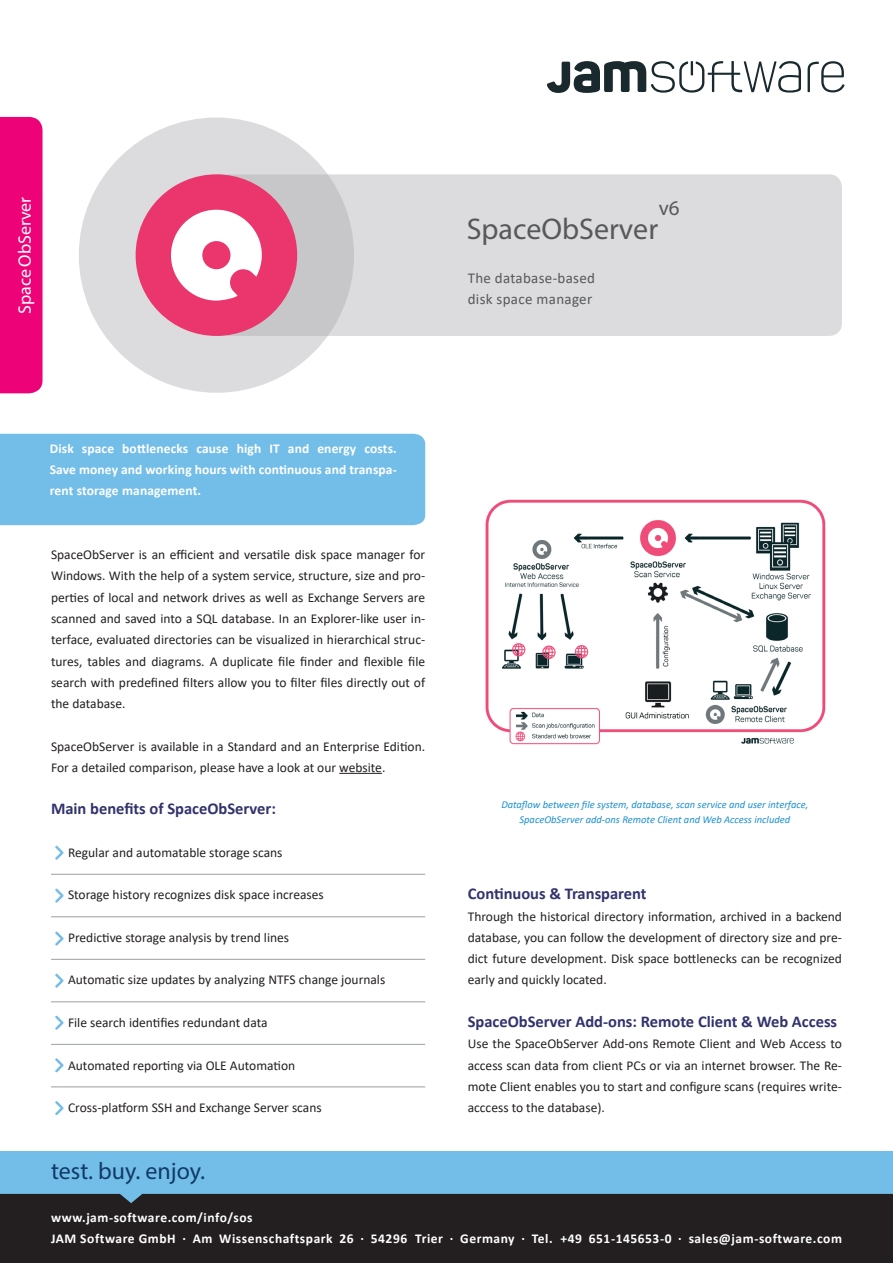
<style>
.page{position:relative;width:893px;height:1263px;background:#fff}
.page>*{position:absolute;margin:0;border:0;box-sizing:border-box;transform-origin:0 0}
.t1{font:30px "Myriad Pro";color:#57585a}
.t2{font:24px "Myriad Pro";color:#123a66}
.t3{font:21px "Myriad Pro";color:#57585a}
.t4{font:18px "Myriad Pro";color:#fff}
.t5{font:700 16.5px "Calibri";color:#32336d}
.t6{font:15px/21.3px "Calibri";letter-spacing:.02em;color:#57585a}
.t7{font:13.5px/21.3px "Calibri";color:#231f20;text-align:justify}
.t8{font:700 13.5px/21.3px "Calibri";letter-spacing:.04em;color:#fff}
.t9{font:italic 10.5px/15px "Calibri";color:#1d90d0;text-align:center}
</style>
<div class="page">
<div style="left:79px;top:118px;width:275px;height:275px;background:#dcdcde;border-radius:50%"></div>
<svg style="left:225px;top:174px;width:617px;height:162px;fill:#dcdcde"></svg>
<div style="left:0;top:434px;width:425px;height:91px;background:#73bde9"></div>
<div style="left:0;top:117px;width:43px;height:276px;background:#ed0277"></div>
<div style="left:0;top:1151px;width:893px;height:112px;background:#73bde9"></div>
<div style="left:136px;top:174px;width:161px;height:162px;background:#ea356d;border-radius:81px"></div>
<svg style="left:171px;top:210px;width:91px;height:91px"></svg>
<div style="left:0;top:1194px;width:893px;height:69px;background:#231f20"></div>
<hr style="left:339px;top:773px;width:43px;height:1px;background:#231f20">
<hr style="left:51px;top:874px;width:374px;height:1px;background:#9d9fa2">
<hr style="left:51px;top:916px;width:374px;height:1px;background:#9d9fa2">
<hr style="left:51px;top:959px;width:374px;height:1px;background:#9d9fa2">
<hr style="left:51px;top:1001px;width:374px;height:1px;background:#9d9fa2">
<hr style="left:51px;top:1044px;width:374px;height:1px;background:#9d9fa2">
<hr style="left:51px;top:1086px;width:374px;height:1px;background:#9d9fa2">
<svg style="left:55px;top:845px;width:9px;height:15px"></svg>
<svg style="left:55px;top:888px;width:9px;height:15px"></svg>
<svg style="left:55px;top:931px;width:9px;height:15px"></svg>
<svg style="left:55px;top:973px;width:9px;height:15px"></svg>
<svg style="left:55px;top:1016px;width:9px;height:14px"></svg>
<svg style="left:55px;top:1058px;width:9px;height:14px"></svg>
<svg style="left:55px;top:1101px;width:9px;height:14px"></svg>
<img style="left:485px;top:499px;width:341px;height:246px">
<svg style="left:547px;top:61px;width:297px;height:32px"></svg>
<h3 class="t4" style="left:14px;top:314px;width:119px;rotate:-90deg">SpaceObServer</h3>
<h3 class="t3" style="left:659px;top:195px;width:22px">v6</h3>
<h1 class="t1" style="left:467px;top:210px;width:193px">SpaceObServer</h1>
<p class="t6" style="left:468px;top:267px;width:129px">The database-based disk space manager</p>
<p class="t8" style="left:50px;top:438px;width:349px;text-align:justify">Disk space bottlenecks cause high IT and energy costs.<br>Save money and working hours with continuous and transpa&shy;rent storage management.</p>
<p class="t7" style="left:51px;top:544px;width:376px">SpaceObServer is an efficient and versatile disk space manager for Windows. With the help of a system service, structure, size and pro&shy;perties of local and network drives as well as Exchange Servers are scanned and saved into a SQL database. In an Explorer-like user in&shy;terface, evaluated directories can be visualized in hierarchical struc&shy;tures, tables and diagrams. A duplicate file finder and flexible file search with predefined filters allow you to filter files directly out of the database.</p>
<p class="t7" style="left:51px;top:735px;width:376px">SpaceObServer is available in a Standard and an Enterprise Edition.<br>For a detailed comparison, please have a look at our website.</p>
<p class="t5" style="left:51px;top:797px;width:226px">Main benefits of SpaceObServer:</p>
<p class="t7" style="left:68px;top:841px;width:216px">Regular and automatable storage scans</p>
<p class="t7" style="left:68px;top:884px;width:257px">Storage history recognizes disk space increases</p>
<p class="t7" style="left:68px;top:926px;width:223px">Predictive storage analysis by trend lines</p>
<p class="t7" style="left:68px;top:969px;width:319px">Automatic size updates by analyzing NTFS change journals</p>
<p class="t7" style="left:68px;top:1011px;width:201px">File search identifies redundant data</p>
<p class="t7" style="left:68px;top:1054px;width:229px">Automated reporting via OLE Automation</p>
<p class="t7" style="left:68px;top:1096px;width:255px">Cross-platform SSH and Exchange Server scans</p>
<h2 class="t2" style="left:51px;top:1156px;width:156px">test. buy. enjoy.</h2>
<p class="t9" style="left:501px;top:797px;width:309px">Dataflow between file system, database, scan service and user interface,<br>SpaceObServer add-ons Remote Client and Web Access included</p>
<p class="t5" style="left:468px;top:882px;width:180px">Continuous &amp; Transparent</p>
<p class="t7" style="left:468px;top:905px;width:376px">Through the historical directory information, archived in a backend database, you can follow the development of directory size and pre&shy;dict future development. Disk space bottlenecks can be recognized early and quickly located.</p>
<p class="t5" style="left:468px;top:1010px;width:371px">SpaceObServer Add-ons: Remote Client &amp; Web Access</p>
<p class="t7" style="left:468px;top:1033px;width:376px">Use the SpaceObServer Add-ons Remote Client and Web Access to access scan data from client PCs or via an internet browser. The Re&shy;mote Client enables you to start and configure scans (requires write&shy;acccess to the database).</p>
<p class="t8" style="left:51px;top:1207px;width:792px">www.jam-software.com/info/sos<br>JAM Software GmbH · Am Wissenschaftspark 26 · 54296 Trier · Germany · Tel. +49 651-145653-0 · sales@jam-software.com</p>
</div>
